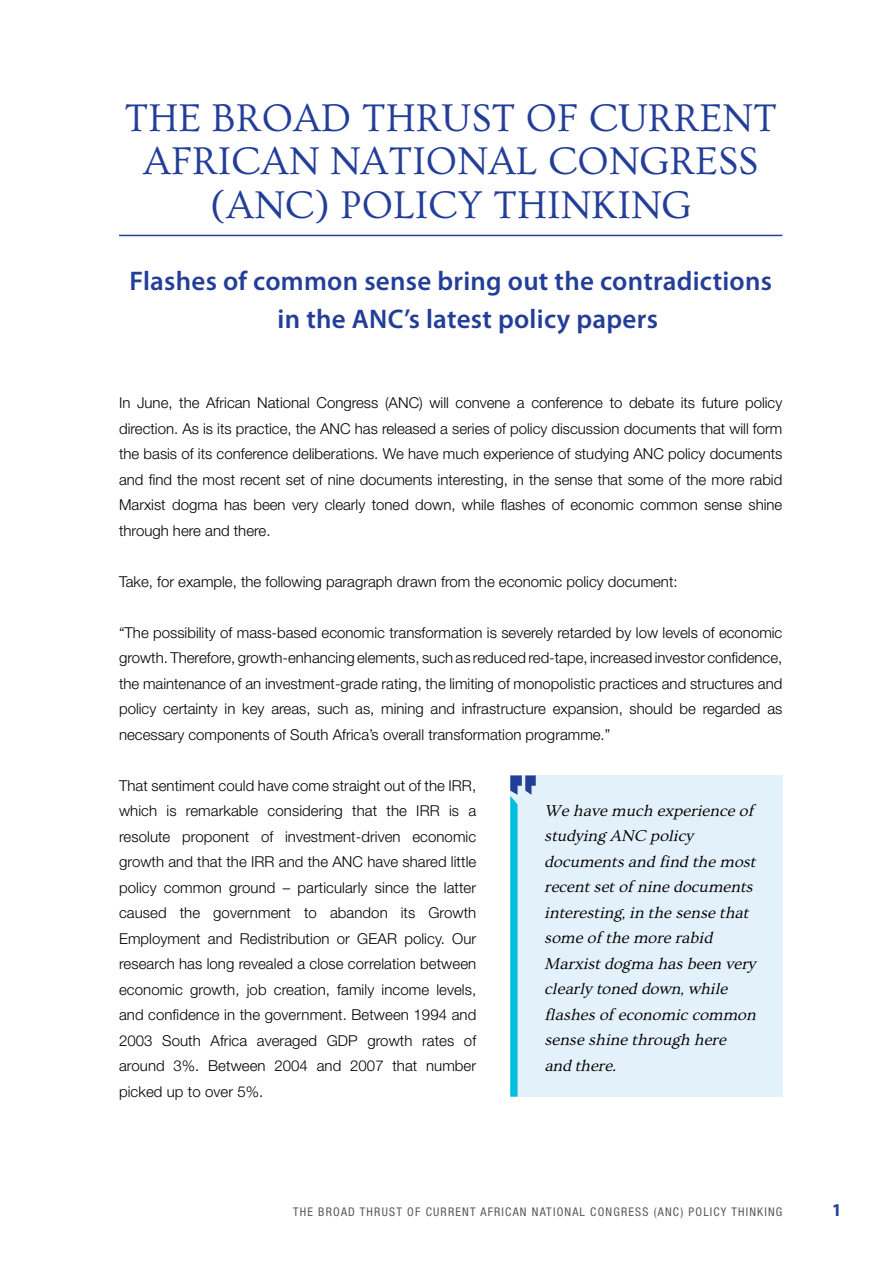
<style>
.page{position:relative;width:893px;height:1263px;background:#fff}
.page>*{position:absolute;margin:0;border:0;box-sizing:border-box;transform-origin:0 0}
.t1{font:40.5px "Ovo";color:#233e99}
.t2{font:600 27px/37.5px "Myriad Pro";letter-spacing:.01em;color:#233e99}
.t3{font:700 semi-condensed 18px "Myriad Pro";color:#233e99}
.t4{font:italic 16.5px/25.5px "Ovo";letter-spacing:-.24em;color:#000}
.t5{font:300 15px/25.5px "Helvetica Neue LT Std";color:#000;text-align:justify}
.t6{font:condensed 12px "Helvetica Neue LT Std";letter-spacing:.1em;color:#58595b}
</style>
<div class="page">
<hr style="left:119px;top:235px;width:663px;height:1px;background:#233e99">
<div style="left:510px;top:775px;width:272px;height:322px;background:#e3f1fa"></div>
<svg style="left:510px;top:775px;width:26px;height:322px"></svg>
<h1 class="t1" style="left:124px;top:96px;width:644px">THE BROAD THRUST OF CURRENT</h1>
<h1 class="t1" style="left:143px;top:139px;width:617px">AFRICAN NATIONAL CONGRESS</h1>
<h1 class="t1" style="left:210px;top:183px;width:47px">(ANC</h1>
<h1 class="t1" style="left:314px;top:183px;width:379px">) POLICY THINKING</h1>
<h2 class="t2" style="left:278px;top:262px;width:496px;text-indent:-148px">Flashes of common sense bring out the contradictions in the ANC’s latest policy papers</h2>
<p class="t5" style="left:119px;top:390px;width:665px">In June, the African National Congress (ANC) will convene a conference to debate its future policy direction. As is its practice, the ANC has released a series of policy discussion documents that will form the basis of its conference deliberations. We have much experience of studying ANC policy documents and find the most recent set of nine documents interesting, in the sense that some of the more rabid Marxist dogma has been very clearly toned down, while flashes of economic common sense shine through here and there.</p>
<p class="t5" style="left:119px;top:568px;width:560px">Take, for example, the following paragraph drawn from the economic policy document:</p>
<p class="t5" style="left:119px;top:619px;width:665px">“The possibility of mass‑based economic transformation is severely retarded by low levels of economic growth. Therefore, growth‑enhancing elements, such as reduced red‑tape, increased investor confidence, the maintenance of an investment‑grade rating, the limiting of monopolistic practices and structures and policy certainty in key areas, such as, mining and infrastructure expansion, should be regarded as necessary components of South Africa’s overall transformation programme.”</p>
<p class="t5" style="left:119px;top:772px;width:359px">That sentiment could have come straight out of the IRR, which is remarkable considering that the IRR is a resolute proponent of investment-driven economic growth and that the IRR and the ANC have shared little policy common ground – particularly since the latter caused the government to abandon its Growth Employment and Redistribution or GEAR policy. Our research has long revealed a close correlation between economic growth, job creation, family income levels, and confidence in the government. Between 1994 and 2003 South Africa averaged GDP growth rates of around 3%. Between 2004 and 2007 that number picked up to over 5%.</p>
<p class="t4" style="left:544px;top:798px;width:214px">We have much experience of studying ANC</p>
<p class="t4" style="left:544px;top:823px;width:217px;text-indent:106px">policy documentsand find the most recentsetof nine documents interesting,in the sense that some of the more rabid<br>Marxistdogma hasbeen very clearly toned down,while flashesof economic common sense shine through here and there.</p>
<p class="t6" style="left:293px;top:1204px;width:373px">THE BROAD THRUST OF CURRENT AFRICAN NATIONAL CONGRESS (ANC</p>
<p class="t6" style="left:680px;top:1204px;width:104px">) POLICY THINKING</p>
<p class="t3" style="left:832px;top:1198px;width:11px">1</p>
</div>
